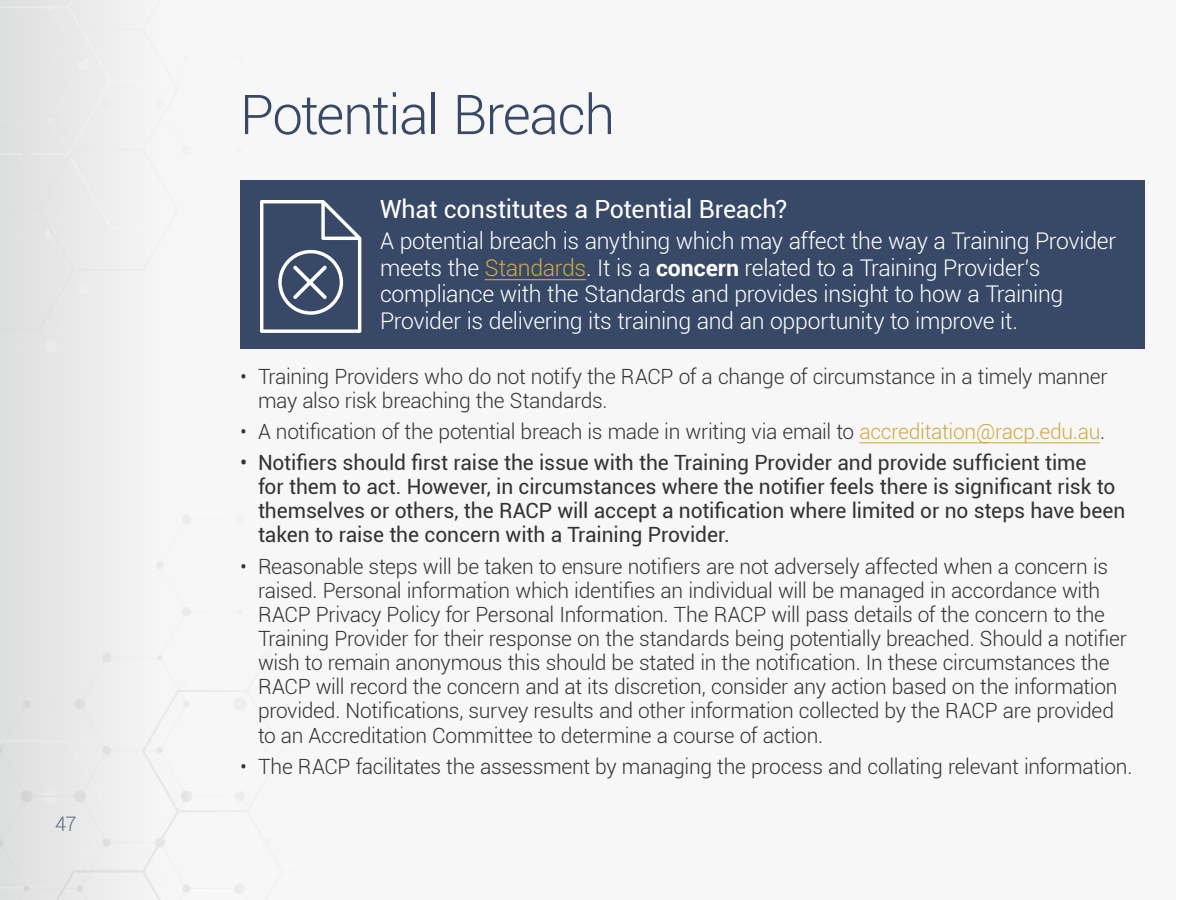
<style>
.page{position:relative;width:1200px;height:900px;background:#f7f7f7}
.page>*{position:absolute;margin:0;border:0;box-sizing:border-box;transform-origin:0 0}
.t1{font:300 55px "Roboto";letter-spacing:-.03em;color:#384967}
.Box_H2{font:25px "Roboto";letter-spacing:-.01em;color:#fff}
.Body{font:300 23px/26.5px "Roboto";letter-spacing:-.015em;color:#fff}
.t2{font:300 21px/24.2px "Roboto";letter-spacing:-.015em;color:#333}
.t3{font:21px/24.2px "Roboto";letter-spacing:-.005em;color:#333}
.t4{font:300 20px "Roboto";color:#606d85}
.s1{color:#d1a843}
.s2{font-weight:700}
</style>
<div class="page">
<div style="left:0;top:352px;width:102px;height:115px;background:#e5e5e5"></div>
<svg style="left:0;top:467px;width:245px;height:433px"></svg>
<div style="left:1176px;top:0;width:24px;height:900px;background:#fff"></div>
<div style="left:240px;top:180px;width:905px;height:169px;background:#384967"></div>
<hr style="left:485px;top:279px;width:101px;height:1px;background:#d1a843">
<hr style="left:859px;top:442px;width:241px;height:1px;background:#d1a843">
<svg style="left:0;top:0;width:361px;height:352px"></svg>
<p class="t4" style="left:55px;top:810px;width:23px">47</p>
<h1 class="t1" style="left:240px;top:76px;width:377px">Potential Breach</h1>
<p class="Box_H2" style="left:380px;top:191px;width:409px">What constitutes a Potential Breach?</p>
<p class="Body" style="left:380px;top:227px;width:738px">A potential breach is anything which may affect the way a Training Provider meets the <span class="s1">Standards</span>. It is a <span class="s2">concern</span> related to a Training Provider’s compliance with the Standards and provides insight to how a Training Provider is delivering its training and an opportunity to improve it.</p>
<p class="t2" style="left:258px;top:363px;width:851px;text-indent:-18px">• Training Providers who do not notify the RACP of a change of circumstance in a timely manner may also risk breaching the Standards.</p>
<p class="t2" style="left:240px;top:419px;width:867px">• A notification of the potential breach is made in writing via email to <span class="s1">accreditation@racp.edu.au</span>.</p>
<p class="t3" style="left:258px;top:450px;width:869px;text-indent:-18px">• Notifiers should first raise the issue with the Training Provider and provide sufficient time<br>for them to act. However, in circumstances where the notifier feels there is significant risk to themselves or others, the RACP will accept a notification where limited or no steps have been taken to raise the concern with a Training Provider.</p>
<p class="t2" style="left:258px;top:553px;width:871px;text-indent:-18px">• Reasonable steps will be taken to ensure notifiers are not adversely affected when a concern is raised. Personal information which identifies an individual will be managed in accordance with RACP Privacy Policy for Personal Information. The RACP will pass details of the concern to the Training Provider for their response on the standards being potentially breached. Should a notifier wish to remain anonymous this should be stated in the notification. In these circumstances the RACP will record the concern and at its discretion, consider any action based on the information provided. Notifications, survey results and other information collected by the RACP are provided to an Accreditation Committee to determine a course of action.</p>
<p class="t2" style="left:240px;top:753px;width:894px">• The RACP facilitates the assessment by managing the process and collating relevant information.</p>
</div>
